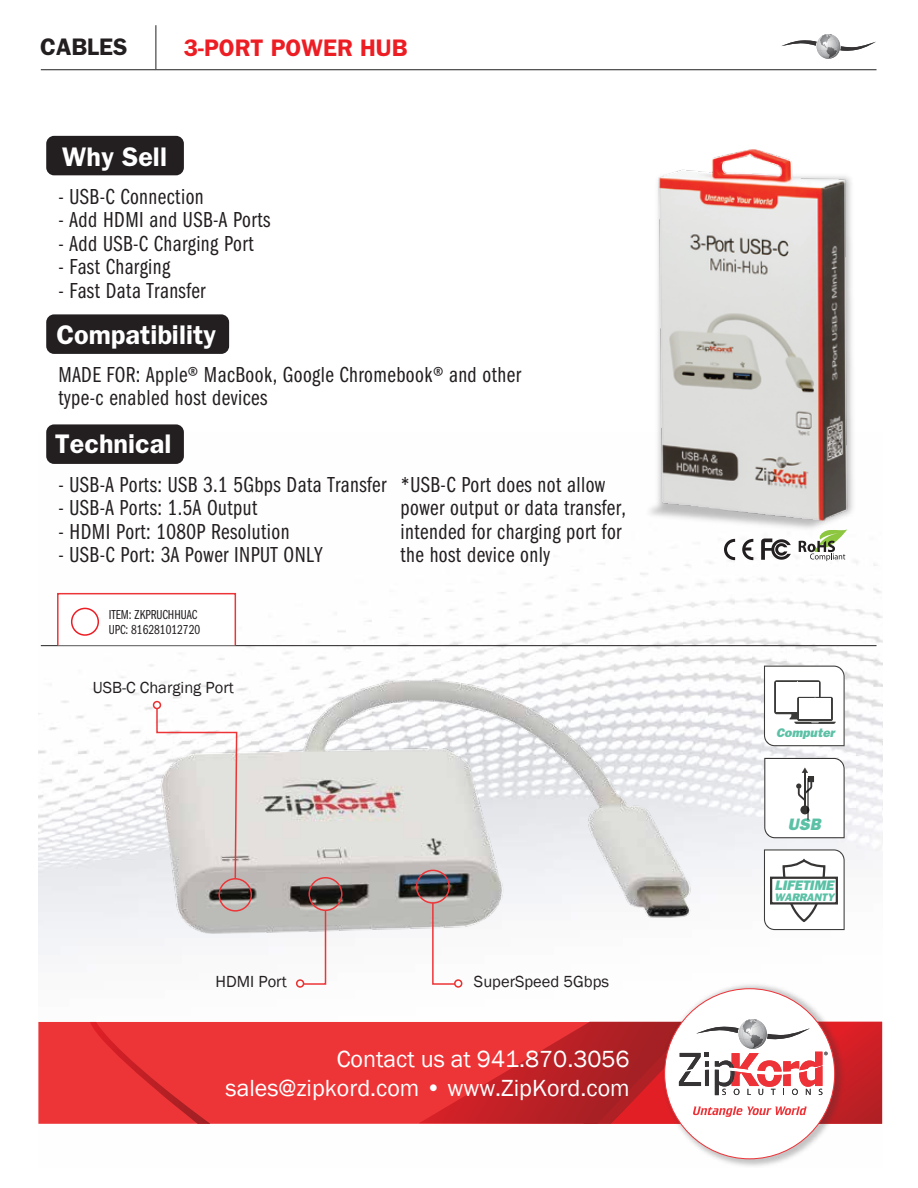
<style>
.page{position:relative;width:918px;height:1188px;background:#fff}
.page>*{position:absolute;margin:0;border:0;box-sizing:border-box;transform-origin:0 0}
.t1{font:600 27px "Franklin Gothic";color:#fff}
.t2{font:24px/28.8px "Franklin Gothic";color:#fff;text-align:right}
.t3{font:600 24px "Franklin Gothic";color:#ed1d24}
.t4{font:600 24px "Franklin Gothic";color:#231f20}
.t5{font:22.5px/23.4px "Franklin Gothic Book Cmpr";letter-spacing:.02em;color:#231f20}
.t6{font:italic 800 16.65px "Franklin Gothic";color:#5bc1a6}
.t7{font:16.5px "Franklin Gothic";color:#231f20}
.t8{font:italic 800 13.8px "Franklin Gothic";color:#5bc1a6}
.t9{font:13.5px/14.4px "Franklin Gothic Book Cmpr";color:#231f20}
.t10{font:italic 800 12.6px "Franklin Gothic";color:#5bc1a6}
.t11{font:italic 800 10.95px "Franklin Gothic";color:#5bc1a6}
</style>
<div class="page">
<img style="left:38px;top:459px;width:844px;height:563px">
<img style="left:128px;top:666px;width:585px;height:281px">
<svg style="left:764px;top:849px;width:81px;height:81px"></svg>
<div style="left:770px;top:877px;width:68px;height:28px;background:#fff;border:2px solid #373434"></div>
<svg style="left:764px;top:666px;width:81px;height:80px"></svg>
<div style="left:799px;top:699px;width:32px;height:20px;background:#fff"></div>
<div style="left:218px;top:878px;width:34px;height:34px;border:2px solid #ed3538;border-radius:50%"></div>
<svg style="left:156px;top:707px;width:82px;height:173px"></svg>
<div style="left:308px;top:877px;width:35px;height:34px;border:2px solid #ed3538;border-radius:50%"></div>
<div style="left:296px;top:979px;width:8px;height:9px;border:2px solid #ea2f2e;border-radius:50%"></div>
<svg style="left:302px;top:909px;width:25px;height:77px"></svg>
<div style="left:416px;top:870px;width:34px;height:34px;border:2px solid #ed3538;border-radius:50%"></div>
<div style="left:454px;top:979px;width:8px;height:9px;border:2px solid #ea2f2e;border-radius:50%"></div>
<svg style="left:431px;top:901px;width:25px;height:85px"></svg>
<div style="left:153px;top:701px;width:8px;height:8px;border:2px solid #ea2f2e;border-radius:50%"></div>
<svg style="left:764px;top:758px;width:81px;height:80px"></svg>
<hr style="left:41px;top:69px;width:836px;height:1px;background:#231f20">
<hr style="left:41px;top:645px;width:836px;height:1px;background:#231f20">
<svg style="left:781px;top:34px;width:95px;height:25px"></svg>
<div style="left:38px;top:1022px;width:844px;height:102px;background:#ed3538"></div>
<svg style="left:90px;top:1022px;width:120px;height:102px"></svg>
<img style="left:612px;top:933px;width:270px;height:233px">
<div style="left:664px;top:988px;width:171px;height:171px;background:#fff;border:1px solid #ed3338;border-radius:50%"></div>
<svg style="left:419px;top:1019px;width:463px;height:105px"></svg>
<hr style="left:156px;top:25px;width:1px;height:44px;background:#231f20">
<img style="left:594px;top:536px;width:288px;height:43px">
<div style="left:46px;top:136px;width:138px;height:39px;background:#231f20;border-radius:8px"></div>
<div style="left:46px;top:424px;width:138px;height:40px;background:#231f20;border-radius:8px"></div>
<div style="left:57px;top:593px;width:179px;height:53px;background:#fff;border:2px solid #ed3538"></div>
<div style="left:46px;top:314px;width:183px;height:40px;background:#231f20;border-radius:8px"></div>
<div style="left:71px;top:608px;width:28px;height:28px;border:2px solid #ed1d24;border-radius:50%"></div>
<img style="left:549px;top:149px;width:333px;height:387px">
<svg style="left:799px;top:529px;width:48px;height:32px"></svg>
<svg style="left:724px;top:539px;width:11px;height:21px"></svg>
<svg style="left:742px;top:539px;width:11px;height:21px"></svg>
<svg style="left:761px;top:539px;width:30px;height:21px"></svg>
<p class="t4" style="left:40px;top:33px;width:89px">CABLES</p>
<p class="t3" style="left:184px;top:34px;width:225px">3-PORT POWER HUB</p>
<p class="t1" style="left:62px;top:140px;width:106px">Why Sell</p>
<p class="t5" style="left:58px;top:185px;width:147px">- USB-C Connection</p>
<p class="t5" style="left:58px;top:209px;width:213px">- Add HDMI and USB-A Ports</p>
<p class="t5" style="left:58px;top:232px;width:197px">- Add USB-C Charging Port</p>
<p class="t5" style="left:58px;top:255px;width:113px">- Fast Charging</p>
<p class="t5" style="left:58px;top:279px;width:149px">- Fast Data Transfer</p>
<p class="t1" style="left:56px;top:319px;width:161px">Compatibility</p>
<p class="t5" style="left:58px;top:363px;width:464px">MADE FOR: Apple® MacBook, Google Chromebook® and other type-c enabled host devices</p>
<p class="t1" style="left:55px;top:428px;width:118px">Technical</p>
<p class="t5" style="left:58px;top:473px;width:330px">- USB-A Ports: USB 3.1 5Gbps Data Transfer</p>
<p class="t5" style="left:58px;top:497px;width:201px">- USB-A Ports: 1.5A Output</p>
<p class="t5" style="left:58px;top:520px;width:233px">- HDMI Port: 1080P Resolution</p>
<p class="t5" style="left:58px;top:543px;width:265px">- USB-C Port: 3A Power INPUT ONLY</p>
<p class="t5" style="left:400px;top:473px;width:227px">*USB-C Port does not allow power output or data transfer, intended for charging port for the host device only</p>
<p class="t9" style="left:109px;top:608px;width:93px">ITEM: ZKPRUCHHUAC<br>UPC: 816281012720</p>
<p class="t7" style="left:93px;top:678px;width:143px">USB-C Charging Port</p>
<p class="t7" style="left:216px;top:971px;width:73px">HDMI Port</p>
<p class="t7" style="left:474px;top:971px;width:137px">SuperSpeed 5Gbps</p>
<p class="t2" style="left:226px;top:1045px;width:406px">Contact us at 941.870.3056 sales@zipkord.com • www.ZipKord.com</p>
<p class="t10" style="left:776px;top:726px;width:60px">Computer</p>
<p class="t6" style="left:788px;top:814px;width:34px">USB</p>
<p class="t8" style="left:775px;top:877px;width:61px">LIFETIME</p>
<p class="t11" style="left:774px;top:891px;width:61px">WARRANTY</p>
</div>
